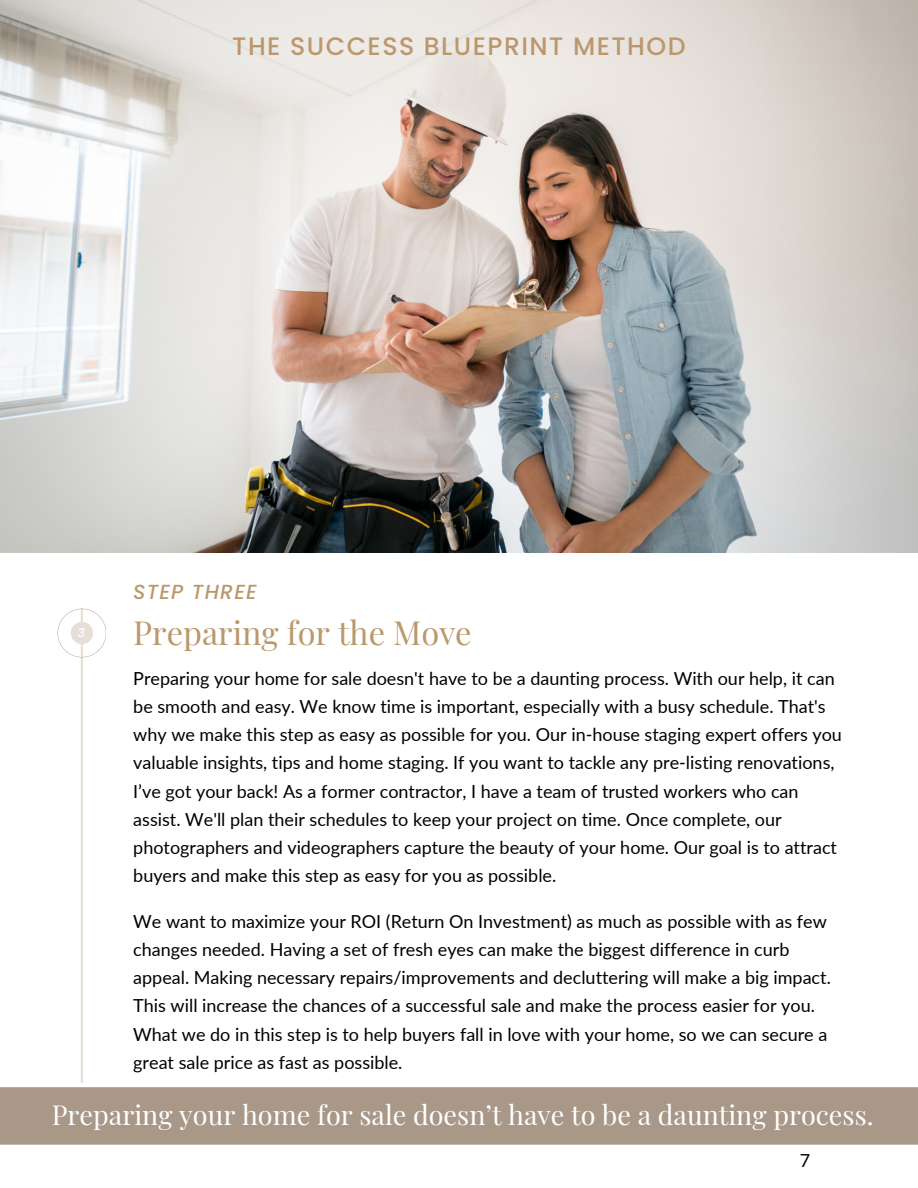
<style>
.page{position:relative;width:918px;height:1188px;background:#fff}
.page>*{position:absolute;margin:0;border:0;box-sizing:border-box;transform-origin:0 0}
.t1{font:32.55px "Playfair Display";color:#bb986c}
.t2{font:27px "Playfair Display";color:#fff}
.t3{font:500 25.2px "Poppins";letter-spacing:.06em;color:#bb986c}
.t4{font:italic 500 20.4px "Poppins";letter-spacing:.06em;color:#bb986c}
.t5{font:18px/28.2px "Lato";color:#000}
.t6{font:italic 500 12px "Poppins";color:#fff}
</style>
<div class="page">
<hr style="left:81px;top:609px;width:2px;height:474px;background:#e6dfd7">
<svg style="left:58px;top:609px;width:48px;height:48px"></svg>
<img style="left:0;top:0;width:918px;height:552px">
<div style="left:0;top:1087px;width:918px;height:58px;background:#a99888"></div>
<h3 class="t3" style="left:232px;top:29px;width:455px">THE SUCCESS BLUEPRINT METHOD</h3>
<p class="t6" style="left:78px;top:624px;width:9px">3</p>
<p class="t4" style="left:133px;top:577px;width:125px">STEP THREE</p>
<h1 class="t1" style="left:133px;top:610px;width:340px">Preparing for the Move</h1>
<p class="t5" style="left:133px;top:664px;width:710px">Preparing your home for sale doesn't have to be a daunting process. With our help, it can be smooth and easy. We know time is important, especially with a busy schedule. That's why we make this step as easy as possible for you. Our in-house staging expert offers you valuable insights, tips and home staging. If you want to tackle any pre-listing renovations, I’ve got your back! As a former contractor, I have a team of trusted workers who can assist. We'll plan their schedules to keep your project on time. Once complete, our photographers and videographers capture the beauty of your home. Our goal is to attract buyers and make this step as easy for you as possible.</p>
<p class="t5" style="left:133px;top:907px;width:699px">We want to maximize your ROI (Return On Investment) as much as possible with as few changes needed. Having a set of fresh eyes can make the biggest difference in curb appeal. Making necessary repairs/improvements and decluttering will make a big impact.<br>This will increase the chances of a successful sale and make the process easier for you.<br>What we do in this step is to help buyers fall in love with your home, so we can secure a great sale price as fast as possible.</p>
<h2 class="t2" style="left:52px;top:1096px;width:823px">Preparing your home for sale doesn’t have to be a daunting process.</h2>
<p class="t5" style="left:800px;top:1146px;width:12px">7</p>
</div>
